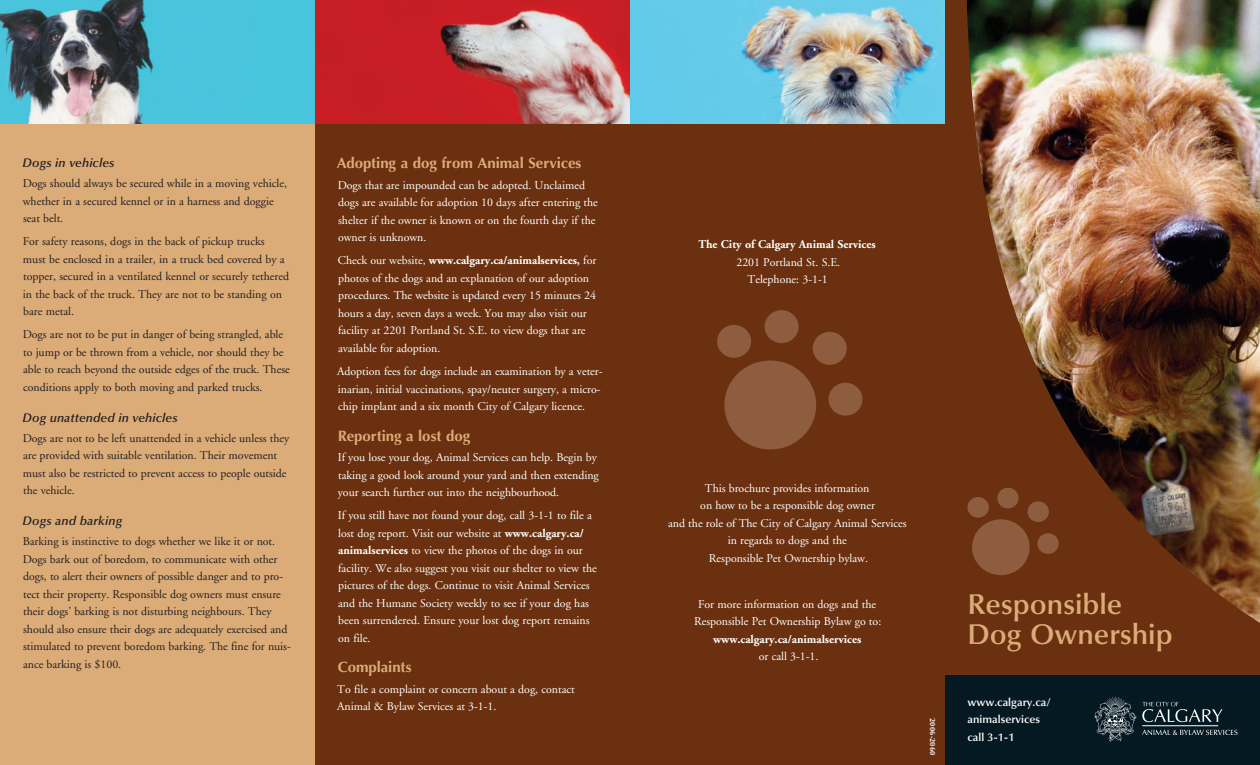
<style>
.page{position:relative;width:1260px;height:765px;background:#fff}
.page>*{position:absolute;margin:0;border:0;box-sizing:border-box;transform-origin:0 0}
.t1{font:600 28.75px/30px "Optima";color:#dbac78}
.t2{font:700 15px "Optima";letter-spacing:-.005em;color:#dbac78}
.t3{font:italic 600 12.5px "Optima";letter-spacing:.01em;color:#231f20}
.t4{font:11.88px/17.5px "Adobe Garamond";letter-spacing:-.005em;color:#fff}
.t5{font:11.88px/17.5px "Adobe Garamond";letter-spacing:-.005em;color:#231f20}
.t6{font:700 11.88px "Adobe Garamond";letter-spacing:-.005em;color:#fff}
.t7{font:600 11.25px/17.5px "Optima";color:#fff}
.t8{font:700 7.5px "Optima";letter-spacing:.025em;color:#fff}
.s1{font-weight:700}
</style>
<div class="page">
<img style="left:956px;top:0;width:304px;height:675px">
<div style="left:315px;top:0;width:315px;height:765px;background:#6a300f"></div>
<div style="left:972px;top:519px;width:58px;height:56px;background:#8e5d40;border-radius:50%"></div>
<div style="left:968px;top:497px;width:21px;height:21px;background:#8e5d40;border-radius:50%"></div>
<div style="left:997px;top:488px;width:22px;height:20px;background:#8e5d40;border-radius:50%"></div>
<div style="left:1028px;top:501px;width:21px;height:21px;background:#8e5d40;border-radius:50%"></div>
<div style="left:1037px;top:533px;width:22px;height:21px;background:#8e5d40;border-radius:50%"></div>
<div style="left:630px;top:0;width:326px;height:765px;background:#6a300f"></div>
<div style="left:0;top:124px;width:315px;height:641px;background:#dbac78"></div>
<div style="left:724px;top:361px;width:92px;height:88px;background:#8e5d40;border-radius:50%"></div>
<div style="left:717px;top:325px;width:34px;height:33px;background:#8e5d40;border-radius:50%"></div>
<div style="left:765px;top:310px;width:34px;height:33px;background:#8e5d40;border-radius:50%"></div>
<div style="left:813px;top:332px;width:34px;height:33px;background:#8e5d40;border-radius:50%"></div>
<div style="left:829px;top:383px;width:33px;height:33px;background:#8e5d40;border-radius:50%"></div>
<div style="left:945px;top:675px;width:315px;height:90px;background:#051922"></div>
<svg style="left:1142px;top:702px;width:81px;height:20px"></svg>
<hr style="left:1142px;top:726px;width:76px;height:1px;background:#fff">
<svg style="left:1094px;top:696px;width:42px;height:46px"></svg>
<svg style="left:1142px;top:730px;width:96px;height:5px"></svg>
<img style="left:630px;top:0;width:315px;height:124px">
<svg style="left:0;top:0;width:315px;height:124px;fill:#48c4dc"></svg>
<svg style="left:315px;top:0;width:315px;height:124px;fill:#c71e25"></svg>
<p class="t3" style="left:23px;top:155px;width:93px">Dogs in vehicles</p>
<p class="t5" style="left:23px;top:175px;width:266px">Dogs should always be secured while in a moving vehicle, whether in a secured kennel or in a harness and doggie seat belt.</p>
<p class="t5" style="left:23px;top:233px;width:268px">For safety reasons, dogs in the back of pickup trucks must be enclosed in a trailer, in a truck bed covered by a topper, secured in a ventilated kennel or securely tethered in the back of the truck. They are not to be standing on bare metal.</p>
<p class="t5" style="left:23px;top:326px;width:269px">Dogs are not to be put in danger of being strangled, able to jump or be thrown from a vehicle, nor should they be able to reach beyond the outside edges of the truck. These conditions apply to both moving and parked trucks.</p>
<p class="t3" style="left:23px;top:410px;width:157px">Dog unattended in vehicles</p>
<p class="t5" style="left:23px;top:430px;width:268px">Dogs are not to be left unattended in a vehicle unless they are provided with suitable ventilation. Their movement must also be restricted to prevent access to people outside the vehicle.</p>
<p class="t3" style="left:23px;top:514px;width:101px">Dogs and barking</p>
<p class="t5" style="left:23px;top:533px;width:270px">Barking is instinctive to dogs whether we like it or not.<br>Dogs bark out of boredom, to communicate with other dogs, to alert their owners of possible danger and to pro&shy;tect their property. Responsible dog owners must ensure their dogs’ barking is not disturbing neighbours. They should also ensure their dogs are adequately exercised and stimulated to prevent boredom barking. The fine for nuis&shy;ance barking is $100.</p>
<p class="t2" style="left:337px;top:155px;width:246px">Adopting a dog from Animal Services</p>
<p class="t4" style="left:338px;top:177px;width:262px">Dogs that are impounded can be adopted. Unclaimed dogs are available for adoption 10 days after entering the shelter if the owner is known or on the fourth day if the owner is unknown.</p>
<p class="t4" style="left:338px;top:252px;width:260px">Check our website, <span class="s1">www.calgary.ca/animalservices,</span> for photos of the dogs and an explanation of our adoption procedures. The website is updated every 15 minutes 24 hours a day, seven days a week. You may also visit our facility at 2201 Portland St. S.E. to view dogs that are available for adoption.</p>
<p class="t4" style="left:337px;top:363px;width:267px">Adoption fees for dogs include an examination by a veter&shy;inarian, initial vaccinations, spay/neuter surgery, a micro&shy;chip implant and a six month City of Calgary licence.</p>
<p class="t2" style="left:338px;top:427px;width:134px">Reporting a lost dog</p>
<p class="t4" style="left:338px;top:449px;width:263px">If you lose your dog, Animal Services can help. Begin by taking a good look around your yard and then extending your search further out into the neighbourhood.</p>
<p class="t4" style="left:338px;top:507px;width:261px">If you still have not found your dog, call 3-1-1 to file a lost dog report. Visit our website at <span class="s1">www.calgary.ca/ animalservices</span> to view the photos of the dogs in our facility. We also suggest you visit our shelter to view the pictures of the dogs. Continue to visit Animal Services and the Humane Society weekly to see if your dog has been surrendered. Ensure your lost dog report remains on file.</p>
<p class="t2" style="left:338px;top:659px;width:75px">Complaints</p>
<p class="t4" style="left:337px;top:681px;width:239px">To file a complaint or concern about a dog, contact<br>Animal &amp; Bylaw Services at 3-1-1.</p>
<p class="t6" style="left:698px;top:238px;width:179px">The City of Calgary Animal Services</p>
<p class="t4" style="left:736px;top:254px;width:105px;text-align:center">2201 Portland St. S.E.<br>Telephone: 3-1-1</p>
<p class="t4" style="left:668px;top:479px;width:240px;text-align:center">This brochure provides information<br>on how to be a responsible dog owner<br>and the role of The City of Calgary Animal Services in regards to dogs and the<br>Responsible Pet Ownership bylaw.</p>
<p class="t4" style="left:694px;top:596px;width:189px;text-align:center">For more information on dogs and the<br>Responsible Pet Ownership Bylaw go to:</p>
<p class="t6" style="left:713px;top:633px;width:150px">www.calgary.ca/animalservices</p>
<p class="t4" style="left:759px;top:648px;width:61px">or call 3-1-1.</p>
<p class="t8" style="left:937px;top:718px;width:39px;rotate:90deg">2006-2060</p>
<h1 class="t1" style="left:968px;top:589px;width:207px">Responsible<br>Dog Ownership</h1>
<p class="t7" style="left:968px;top:693px;width:85px">www.calgary.ca/ animalservices call 3-1-1</p>
</div>
